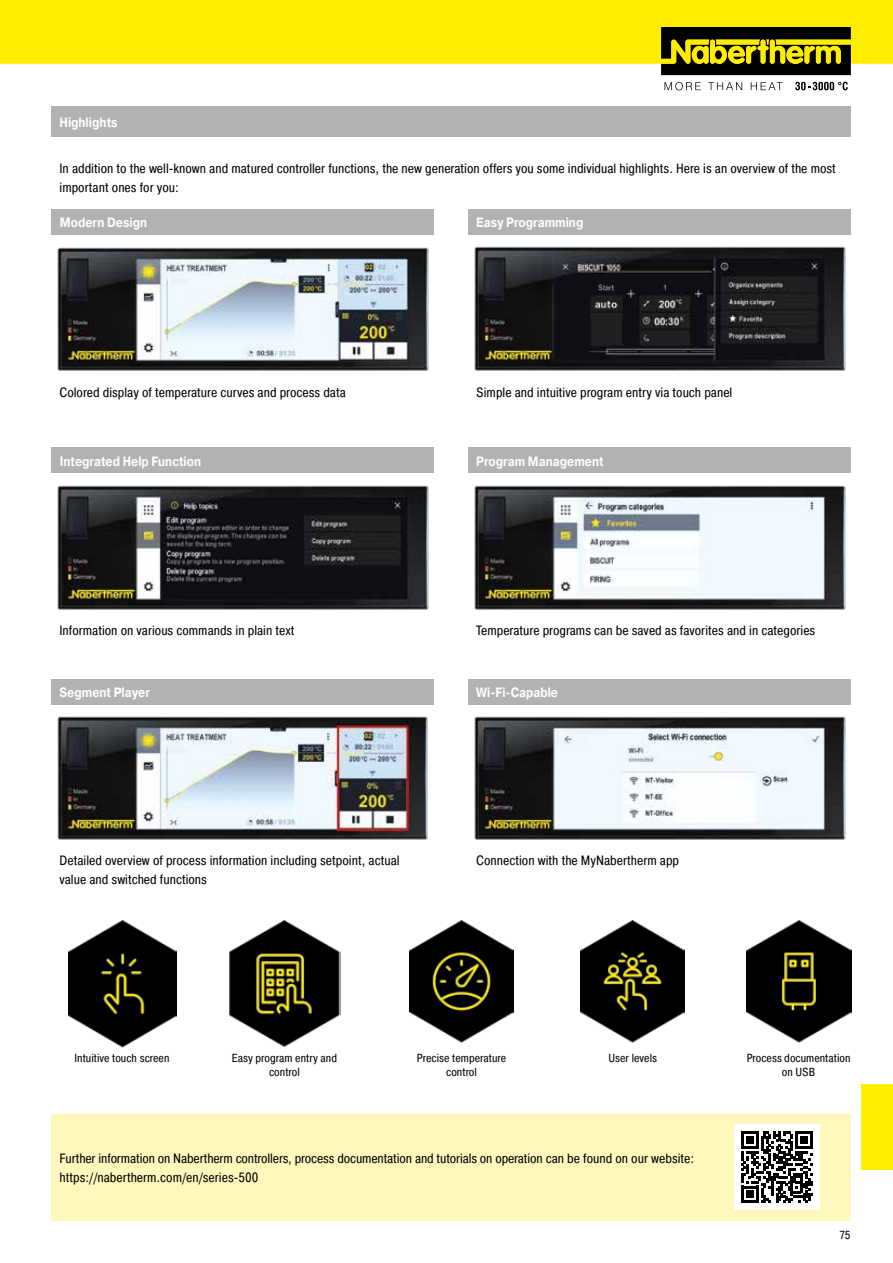
<style>
.page{position:relative;width:893px;height:1263px;background:#fff}
.page>*{position:absolute;margin:0;border:0;box-sizing:border-box;transform-origin:0 0}
.t1{font:13.5px/19.5px "Pragmatica Cond";color:#000}
.t2{font:700 13.5px "Pragmatica";color:#fff;scale:.85 1}
.t3{font:11.7px/14.1px "Pragmatica Cond";color:#000;text-align:center}
.t4{font:11.7px "Pragmatica Cond A";color:#000}
</style>
<div class="page">
<div style="left:861px;top:1084px;width:32px;height:85px;background:#ffed00"></div>
<div style="left:51px;top:1114px;width:799px;height:106px;background:#fff8bd"></div>
<img style="left:474px;top:485px;width:372px;height:125px">
<img style="left:57px;top:485px;width:372px;height:125px">
<img style="left:57px;top:716px;width:371px;height:124px">
<img style="left:474px;top:246px;width:372px;height:125px">
<img style="left:57px;top:247px;width:372px;height:124px">
<img style="left:409px;top:921px;width:105px;height:122px">
<img style="left:580px;top:921px;width:105px;height:122px">
<img style="left:747px;top:921px;width:104px;height:122px">
<img style="left:68px;top:921px;width:109px;height:127px">
<img style="left:229px;top:921px;width:111px;height:126px">
<img style="left:474px;top:716px;width:372px;height:124px">
<div style="left:51px;top:209px;width:383px;height:26px;background:#b3b2b2"></div>
<div style="left:468px;top:209px;width:382px;height:26px;background:#b3b2b2"></div>
<div style="left:51px;top:679px;width:383px;height:26px;background:#b3b2b2"></div>
<div style="left:51px;top:448px;width:383px;height:25px;background:#b3b2b2"></div>
<div style="left:468px;top:448px;width:382px;height:25px;background:#b3b2b2"></div>
<div style="left:51px;top:106px;width:799px;height:30px;background:#b3b2b2"></div>
<div style="left:734px;top:1125px;width:85px;height:85px;background:#fff"></div>
<svg style="left:741px;top:1131px;width:72px;height:72px"></svg>
<div style="left:468px;top:679px;width:382px;height:26px;background:#b3b2b2"></div>
<div style="left:1px;top:0;width:892px;height:64px;background:#ffed00"></div>
<svg style="left:664px;top:82px;width:37px;height:8px"></svg>
<svg style="left:708px;top:82px;width:34px;height:8px"></svg>
<svg style="left:751px;top:82px;width:32px;height:8px"></svg>
<svg style="left:795px;top:82px;width:53px;height:8px"></svg>
<svg style="left:661px;top:27px;width:190px;height:48px;background:#504b00"></svg>
<svg style="left:0;top:0;width:1px;height:64px"></svg>
<p class="t2" style="left:60px;top:113px;width:70px">Highlights</p>
<p class="t1" style="left:60px;top:158px;width:778px">In addition to the well-known and matured controller functions, the new generation offers you some individual highlights. Here is an overview of the most important ones for you:</p>
<p class="t2" style="left:60px;top:214px;width:104px">Modern Design</p>
<p class="t2" style="left:476px;top:214px;width:128px">Easy Programming</p>
<p class="t1" style="left:60px;top:382px;width:288px">Colored display of temperature curves and process data</p>
<p class="t1" style="left:476px;top:382px;width:258px">Simple and intuitive program entry via touch panel</p>
<p class="t2" style="left:60px;top:452px;width:168px">Integrated Help Function</p>
<p class="t2" style="left:476px;top:452px;width:151px">Program Management</p>
<p class="t1" style="left:60px;top:620px;width:237px">Information on various commands in plain text</p>
<p class="t1" style="left:476px;top:620px;width:341px">Temperature programs can be saved as favorites and in categories</p>
<p class="t2" style="left:60px;top:684px;width:108px">Segment Player</p>
<p class="t2" style="left:476px;top:684px;width:98px">Wi-Fi-Capable</p>
<p class="t1" style="left:60px;top:850px;width:342px">Detailed overview of process information including setpoint, actual value and switched functions</p>
<p class="t1" style="left:476px;top:850px;width:204px">Connection with the MyNabertherm app</p>
<p class="t3" style="left:75px;top:1051px;width:96px">Intuitive touch screen</p>
<p class="t3" style="left:232px;top:1050px;width:107px">Easy program entry and control</p>
<p class="t3" style="left:417px;top:1050px;width:91px">Precise temperature</p>
<p class="t3" style="left:608px;top:1050px;width:50px">User levels</p>
<p class="t3" style="left:446px;top:1064px;width:32px">control</p>
<p class="t3" style="left:747px;top:1050px;width:105px">Process documentation on USB</p>
<p class="t1" style="left:60px;top:1148px;width:636px">Further information on Nabertherm controllers, process documentation and tutorials on operation can be found on our website: https://nabertherm.com/en/series-500</p>
<p class="t4" style="left:839px;top:1228px;width:13px">75</p>
</div>
